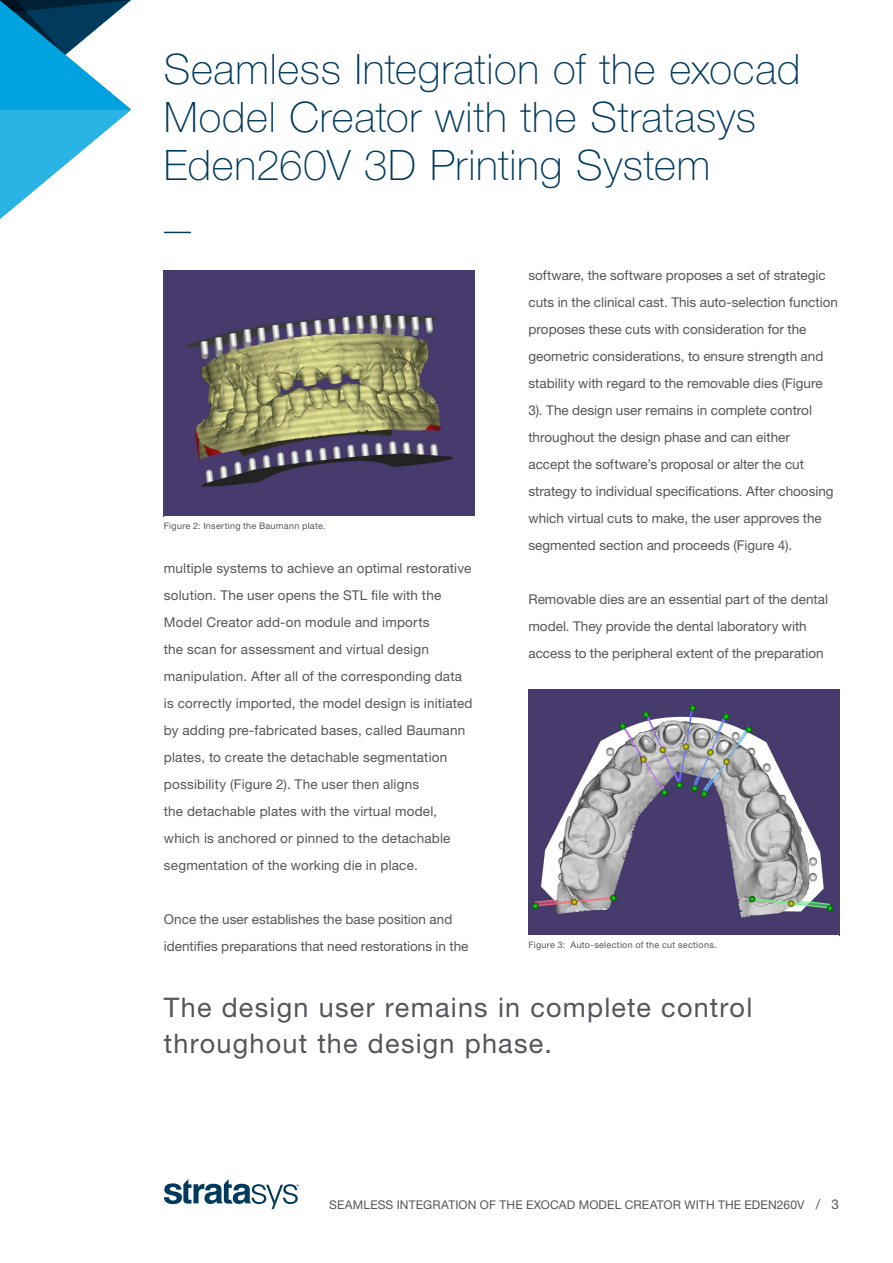
<style>
.page{position:relative;width:893px;height:1263px;background:#fff}
.page>*{position:absolute;margin:0;border:0;box-sizing:border-box;transform-origin:0 0}
.WP_-_Header{font:100 42px/48px "Helvetica Neue LT Std";letter-spacing:.015em;color:#003a5d}
.WP_-_Paragraph_Pull{font:27px/36px "Helvetica Neue LT Std";letter-spacing:.045em;color:#54555a}
.WP_-_Body_Copy{font:13.5px/27px "Helvetica Neue LT Std";letter-spacing:.005em;color:#54555a}
.t1{font:12px "Helvetica Neue LT Std";letter-spacing:.015em;color:#54555a}
.WP_-_Image_Caption{font:9px "Helvetica Neue LT Std";letter-spacing:.03em;color:#54555a}
.s1{font-size:13.5px}
</style>
<div class="page">
<svg style="left:164px;top:1179px;width:135px;height:30px"></svg>
<svg style="left:0;top:0;width:131px;height:219px"></svg>
<svg style="left:164px;top:232px;width:27px;height:1px"></svg>
<img style="left:164px;top:270px;width:310px;height:246px">
<img style="left:528px;top:689px;width:311px;height:246px">
<p class="WP_-_Header" style="left:164px;top:45px;width:638px">Seamless Integration of the exocad<br>Model Creator with the Stratasys<br>Eden260V 3D Printing System</p>
<p class="WP_-_Image_Caption" style="left:164px;top:521px;width:163px">Figure 2: Inserting the Baumann plate.</p>
<p class="WP_-_Body_Copy" style="left:164px;top:555px;width:310px">multiple systems to achieve an optimal restorative solution. The user opens the STL file with the Model Creator add-on module and imports<br>the scan for assessment and virtual design manipulation. After all of the corresponding data is correctly imported, the model design is initiated by adding pre-fabricated bases, called Baumann plates, to create the detachable segmentation possibility (Figure 2). The user then aligns<br>the detachable plates with the virtual model, which is anchored or pinned to the detachable segmentation of the working die in place.</p>
<p class="WP_-_Body_Copy" style="left:164px;top:906px;width:306px">Once the user establishes the base position and identifies preparations that need restorations in the</p>
<p class="WP_-_Body_Copy" style="left:528px;top:261px;width:311px">software, the software proposes a set of strategic cuts in the clinical cast. This auto-selection function proposes these cuts with consideration for the geometric considerations, to ensure strength and stability with regard to the removable dies (Figure 3). The design user remains in complete control throughout the design phase and can either<br>accept the software’s proposal or alter the cut strategy to individual specifications. After choosing which virtual cuts to make, the user approves the segmented section and proceeds (Figure 4).</p>
<p class="WP_-_Body_Copy" style="left:528px;top:585px;width:301px">Removable dies are an essential part of the dental model. They provide the dental laboratory with access to the peripheral extent of the preparation</p>
<p class="WP_-_Image_Caption" style="left:528px;top:940px;width:190px">Figure 3: Auto-selection of the cut sections.</p>
<p class="WP_-_Paragraph_Pull" style="left:164px;top:989px;width:590px">The design user remains in complete control throughout the design phase.</p>
<p class="t1" style="left:329px;top:1197px;width:511px">SEAMLESS INTEGRATION OF THE EXOCAD MODEL CREATOR WITH THE EDEN260V <span class="s1">/ 3</span></p>
</div>
